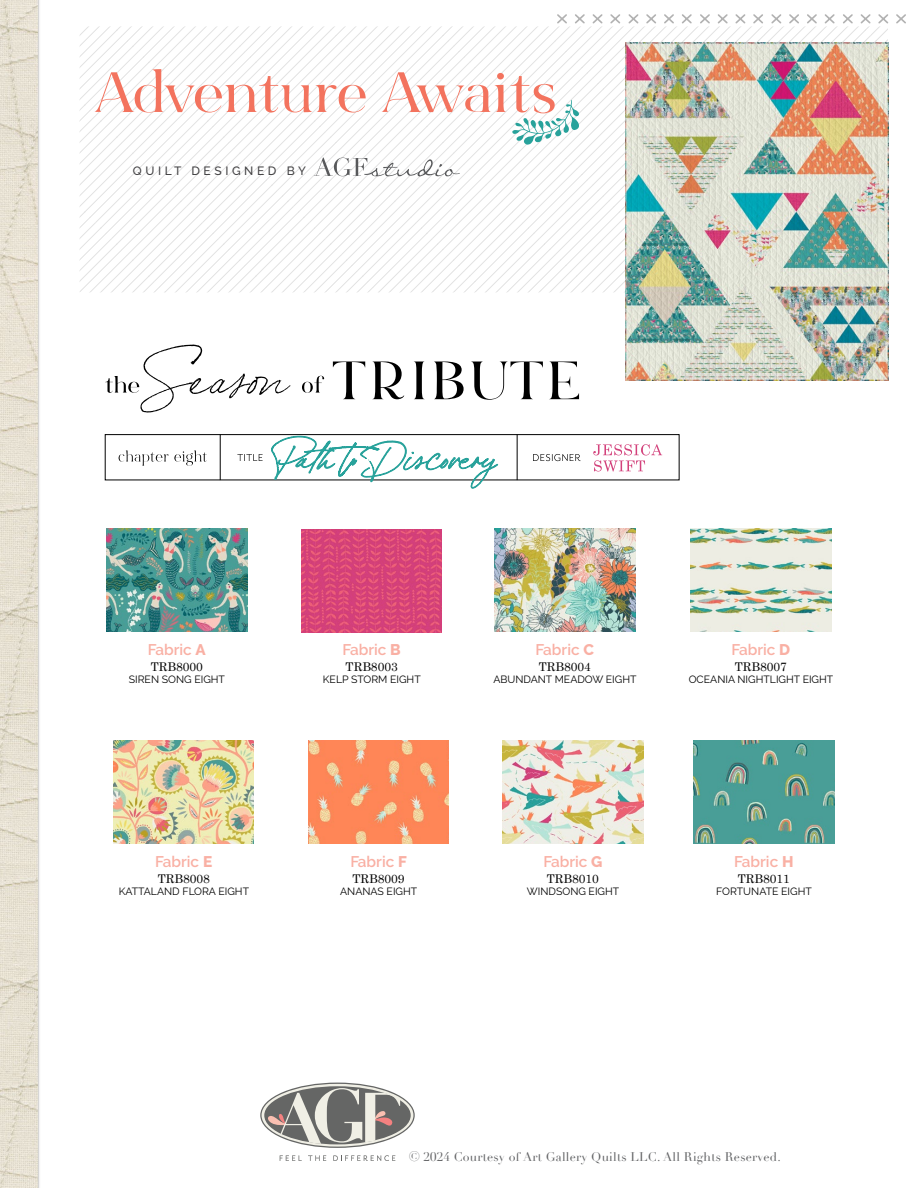
<style>
.page{position:relative;width:918px;height:1188px;background:#fff}
.page>*{position:absolute;margin:0;border:0;box-sizing:border-box;transform-origin:0 0}
.t1{font:600 15.3px "Raleway";color:#f9b0a4}
.t2{font:12.3px "Didot";letter-spacing:.02em;color:#636466}
.t3{font:12px "Century Schoolbook";color:#000}
.t4{font:500 12px "Raleway";letter-spacing:.3em;color:#414042}
.t5{font:10.5px "Raleway";color:#000}
.s1{font-weight:800}
.s2{font-size:13.5px}
</style>
<div class="page">
<img style="left:503px;top:741px;width:140px;height:103px">
<img style="left:308px;top:741px;width:141px;height:103px">
<img style="left:691px;top:529px;width:140px;height:103px">
<img style="left:301px;top:529px;width:141px;height:103px">
<img style="left:0;top:0;width:40px;height:1188px">
<svg style="left:280px;top:1155px;width:22px;height:6px"></svg>
<svg style="left:308px;top:1155px;width:18px;height:6px"></svg>
<svg style="left:333px;top:1155px;width:62px;height:6px"></svg>
<svg style="left:260px;top:1083px;width:155px;height:65px"></svg>
<img style="left:107px;top:529px;width:140px;height:103px">
<img style="left:495px;top:529px;width:140px;height:103px">
<img style="left:114px;top:741px;width:140px;height:103px">
<img style="left:694px;top:741px;width:140px;height:103px">
<svg style="left:302px;top:376px;width:22px;height:17px"></svg>
<svg style="left:333px;top:362px;width:32px;height:37px"></svg>
<svg style="left:373px;top:362px;width:31px;height:37px"></svg>
<svg style="left:414px;top:362px;width:10px;height:37px"></svg>
<svg style="left:434px;top:362px;width:30px;height:37px"></svg>
<svg style="left:472px;top:362px;width:71px;height:38px"></svg>
<svg style="left:550px;top:362px;width:29px;height:37px"></svg>
<svg style="left:105px;top:344px;width:186px;height:69px"></svg>
<div style="left:105px;top:434px;width:574px;height:46px;border:1px solid #000"></div>
<hr style="left:220px;top:434px;width:1px;height:46px;background:#000">
<hr style="left:517px;top:434px;width:1px;height:46px;background:#000">
<svg style="left:237px;top:454px;width:26px;height:7px"></svg>
<svg style="left:533px;top:454px;width:48px;height:7px"></svg>
<svg style="left:593px;top:444px;width:69px;height:28px"></svg>
<svg style="left:271px;top:436px;width:227px;height:52px"></svg>
<svg style="left:119px;top:450px;width:88px;height:16px"></svg>
<img style="left:625px;top:292px;width:263px;height:89px">
<svg style="left:80px;top:14px;width:826px;height:278px"></svg>
<p class="t4" style="left:133px;top:164px;width:174px">QUILT DESIGNED BY</p>
<h1 class="t1" style="left:148px;top:641px;width:60px">Fabric <span class="s1">A</span></h1>
<p class="t3" style="left:151px;top:657px;width:54px">TRB8000</p>
<p class="t5" style="left:129px;top:673px;width:98px">SIREN SONG EIGHT</p>
<h1 class="t1" style="left:155px;top:853px;width:58px">Fabric <span class="s1">E</span></h1>
<p class="t3" style="left:158px;top:869px;width:54px">TRB8008</p>
<p class="t5" style="left:119px;top:885px;width:132px">KATTALAND FLORA EIGHT</p>
<h1 class="t1" style="left:343px;top:641px;width:60px">Fabric <span class="s1">B</span></h1>
<p class="t3" style="left:346px;top:657px;width:54px">TRB8003</p>
<p class="t5" style="left:323px;top:674px;width:99px">KELP STORM EIGHT</p>
<h1 class="t1" style="left:350px;top:853px;width:58px">Fabric <span class="s1">F</span></h1>
<p class="t3" style="left:353px;top:869px;width:54px">TRB8009</p>
<p class="t5" style="left:340px;top:885px;width:79px">ANANAS EIGHT</p>
<h1 class="t1" style="left:536px;top:641px;width:60px">Fabric <span class="s1">C</span></h1>
<p class="t3" style="left:539px;top:657px;width:54px">TRB8004</p>
<p class="t5" style="left:493px;top:673px;width:145px">ABUNDANT MEADOW EIGHT</p>
<h1 class="t1" style="left:732px;top:641px;width:60px">Fabric <span class="s1">D</span></h1>
<p class="t3" style="left:735px;top:657px;width:54px">TRB8007</p>
<p class="t5" style="left:689px;top:673px;width:146px">OCEANIA NIGHTLIGHT EIGHT</p>
<h1 class="t1" style="left:543px;top:853px;width:61px">Fabric <span class="s1">G</span></h1>
<p class="t3" style="left:547px;top:869px;width:54px">TRB8010</p>
<p class="t5" style="left:527px;top:885px;width:94px">WINDSONG EIGHT</p>
<h1 class="t1" style="left:734px;top:853px;width:61px">Fabric <span class="s1">H</span></h1>
<p class="t3" style="left:738px;top:869px;width:54px">TRB8011</p>
<p class="t5" style="left:716px;top:885px;width:97px">FORTUNATE EIGHT</p>
<p class="t2" style="left:409px;top:1150px;width:374px"><span class="s2">©</span> 2024 Courtesy of Art Gallery Quilts LLC. All Rights Reserved.</p>
</div>
